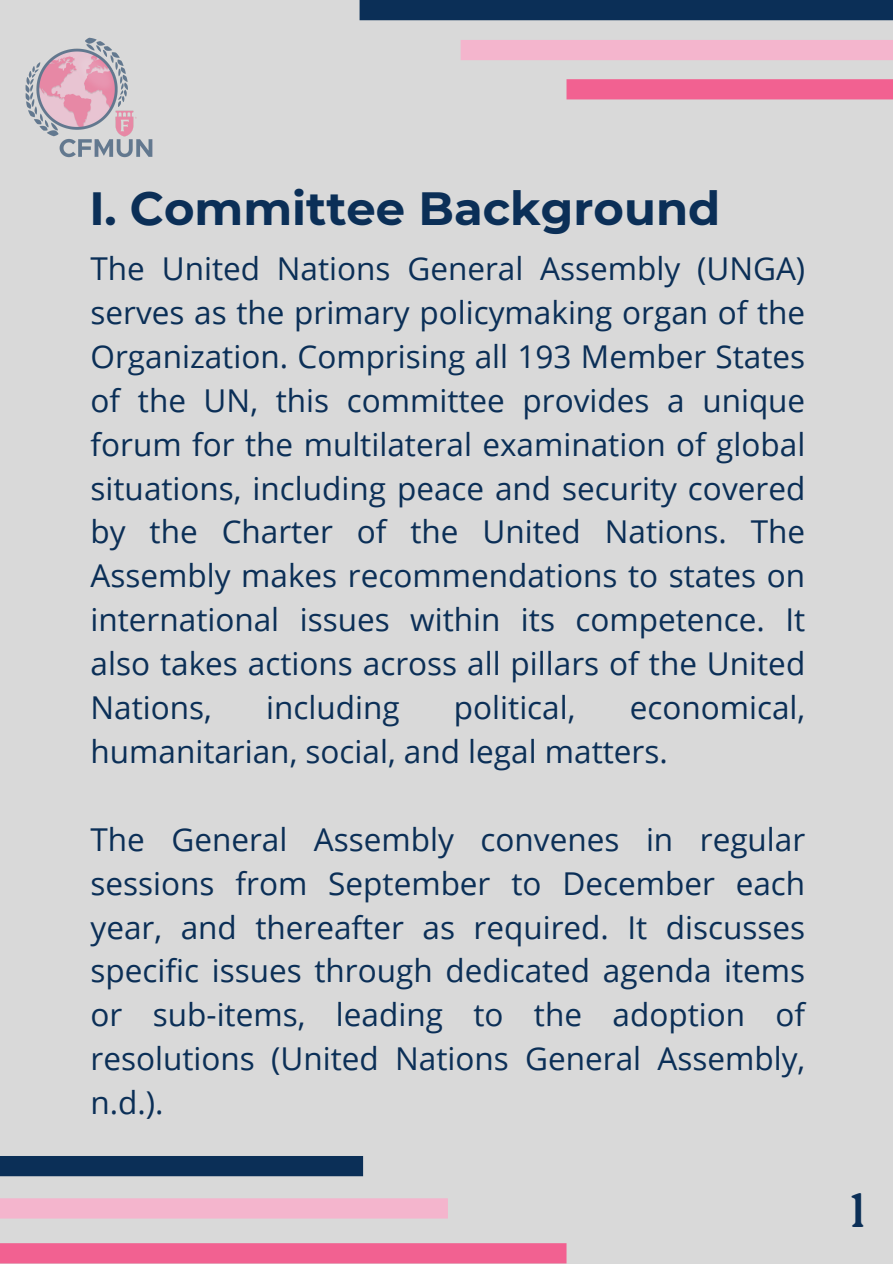
<style>
.page{position:relative;width:893px;height:1264px;background:#fff}
.page>*{position:absolute;margin:0;border:0;box-sizing:border-box;transform-origin:0 0}
.t1{font:47.85px "Roca One";color:#0b2f57}
.t2{font:700 46.5px "Montserrat";color:#0b2f57}
.t3{font:31.5px/43.8px "Open Sans";color:#0b2f57;text-align:justify}
</style>
<div class="page">
<div style="left:0;top:0;width:892px;height:1263px;background:#d9d9d9"></div>
<div style="left:359px;top:0;width:533px;height:20px;background:#0b2f57"></div>
<div style="left:460px;top:40px;width:432px;height:20px;background:#f4b5cd"></div>
<div style="left:566px;top:79px;width:326px;height:20px;background:#f26191"></div>
<div style="left:0;top:1155px;width:363px;height:21px;background:#0b2f57"></div>
<div style="left:0;top:1198px;width:448px;height:20px;background:#f4b5cd"></div>
<div style="left:0;top:1243px;width:566px;height:20px;background:#f26191"></div>
<img style="left:25px;top:37px;width:128px;height:121px">
<p class="t2" style="left:89px;top:180px;width:632px">I. Committee Background</p>
<p class="t3" style="left:90px;top:246px;width:716px">The United Nations General Assembly (UNGA) serves as the primary policymaking organ of the Organization. Comprising all 193 Member States of the UN, this committee provides a unique forum for the multilateral examination of global situations, including peace and security covered by the Charter of the United Nations. The Assembly makes recommendations to states on international issues within its competence. It also takes actions across all pillars of the United Nations,</p>
<p class="t3" style="left:90px;top:685px;width:716px;text-indent:539px">economical, humanitarian, social, and legal matters.</p>
<p class="t3" style="left:266px;top:685px;width:135px">including</p>
<p class="t3" style="left:454px;top:685px;width:123px">political,</p>
<p class="t3" style="left:90px;top:816px;width:716px">The General Assembly convenes in regular sessions from September to December each year, and thereafter as required. It discusses specific issues through dedicated agenda items or sub-items, leading to the adoption of resolutions (United Nations General Assembly, n.d.).</p>
<p class="t1" style="left:849px;top:1182px;width:18px">1</p>
</div>
